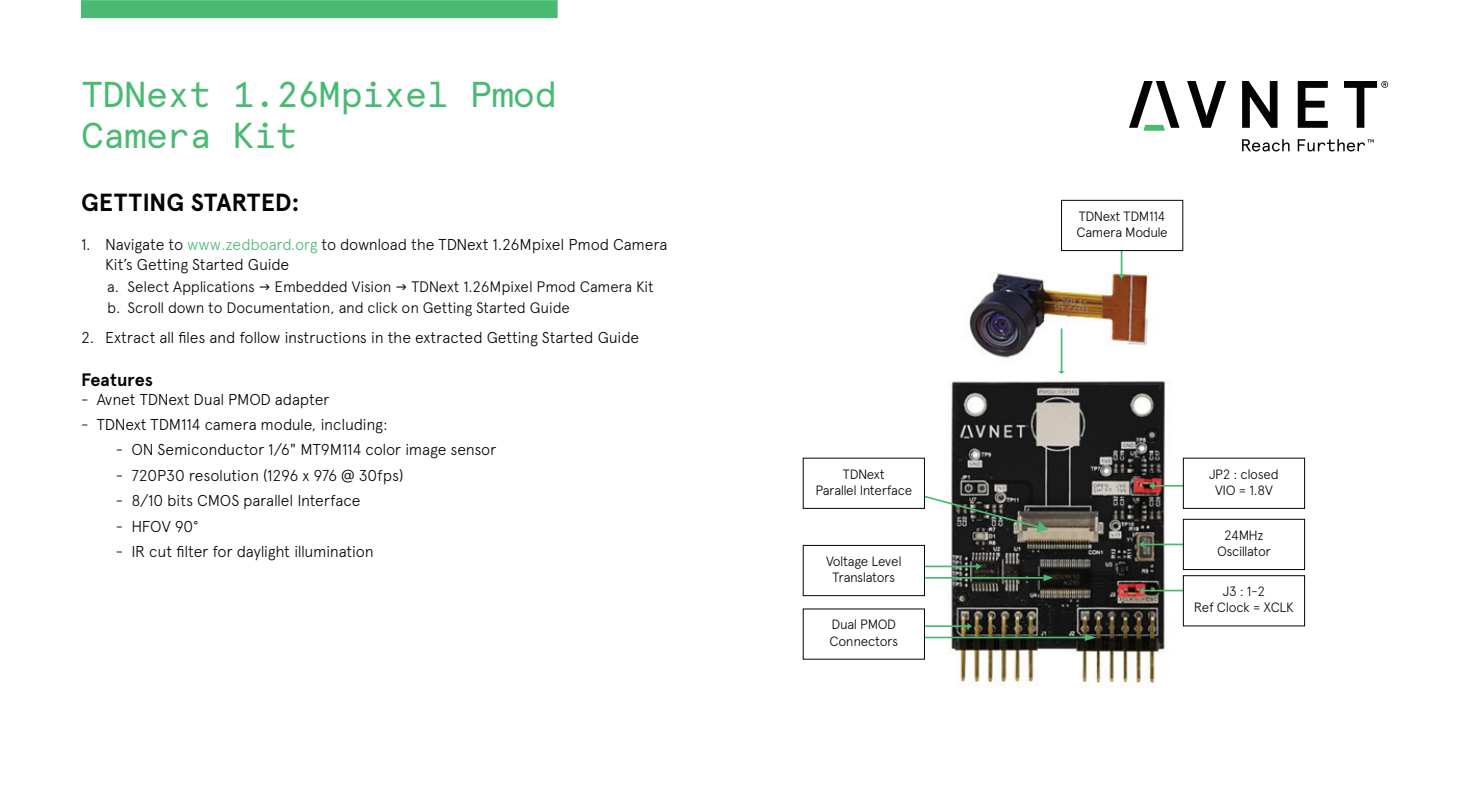
<style>
.page{position:relative;width:1458px;height:810px;background:#fff}
.page>*{position:absolute;margin:0;border:0;box-sizing:border-box;transform-origin:0 0}
.t1{font:36px/40.5px "Apercu Avnet Mono";letter-spacing:-.02em;color:#4aba73}
.t2{font:700 24.75px "Apercu Pro";letter-spacing:-.005em;color:#040503}
.t3{font:700 18px "Apercu Avnet";color:#040503}
.t4{font:300 15.75px/20.2px "Apercu Pro";letter-spacing:-.015em;color:#040503}
.t5{font:300 15.3px/21.2px "Apercu Pro";letter-spacing:-.01em;color:#040503}
.t6{font:300 13.5px/16.2px "Apercu Pro";letter-spacing:-.03em;color:#040503;text-align:center}
.s1{color:#4aba73}
.s2{font-family:"Apercu Avnet"}
</style>
<div class="page">
<img style="left:816px;top:240px;width:484px;height:444px">
<hr style="left:1121px;top:202px;width:1px;height:75px;background:#4aba73">
<svg style="left:1118px;top:274px;width:7px;height:5px"></svg>
<hr style="left:1061px;top:328px;width:1px;height:45px;background:#4aba73">
<svg style="left:1058px;top:371px;width:7px;height:3px"></svg>
<hr style="left:895px;top:566px;width:84px;height:1px;background:#4aba73">
<svg style="left:976px;top:563px;width:5px;height:7px"></svg>
<hr style="left:895px;top:577px;width:153px;height:2px;background:#4aba73">
<svg style="left:1044px;top:574px;width:9px;height:7px"></svg>
<hr style="left:895px;top:625px;width:75px;height:2px;background:#4aba73">
<svg style="left:967px;top:623px;width:5px;height:7px"></svg>
<hr style="left:895px;top:637px;width:196px;height:1px;background:#4aba73">
<svg style="left:1085px;top:634px;width:12px;height:7px"></svg>
<hr style="left:1152px;top:485px;width:74px;height:2px;background:#4aba73">
<svg style="left:1149px;top:482px;width:5px;height:7px"></svg>
<hr style="left:1141px;top:544px;width:75px;height:1px;background:#4aba73">
<svg style="left:1139px;top:541px;width:5px;height:7px"></svg>
<hr style="left:1141px;top:590px;width:75px;height:1px;background:#4aba73">
<svg style="left:1139px;top:587px;width:5px;height:7px"></svg>
<svg style="left:1183px;top:458px;width:122px;height:51px"></svg>
<svg style="left:1183px;top:519px;width:122px;height:107px"></svg>
<svg style="left:803px;top:458px;width:245px;height:75px"></svg>
<svg style="left:1061px;top:200px;width:122px;height:51px"></svg>
<svg style="left:803px;top:545px;width:122px;height:51px"></svg>
<svg style="left:803px;top:608px;width:122px;height:52px"></svg>
<svg style="left:1129px;top:81px;width:51px;height:50px"></svg>
<svg style="left:1298px;top:81px;width:30px;height:47px"></svg>
<svg style="left:1187px;top:81px;width:39px;height:47px"></svg>
<svg style="left:1242px;top:81px;width:36px;height:47px"></svg>
<svg style="left:1344px;top:81px;width:44px;height:47px"></svg>
<svg style="left:1242px;top:139px;width:48px;height:12px"></svg>
<svg style="left:1298px;top:139px;width:76px;height:12px"></svg>
<div style="left:81px;top:0;width:477px;height:18px;background:#4aba73"></div>
<h1 class="t1" style="left:81px;top:71px;width:477px">TDNext 1.26Mpixel Pmod<br>Camera Kit</h1>
<h2 class="t2" style="left:81px;top:184px;width:220px">GETTING STARTED:</h2>
<p class="t4" style="left:105px;top:233px;width:564px;text-indent:-24px">1. Navigate to <span class="s1">www.zedboard.org</span> to download the TDNext 1.26Mpixel Pmod Camera<br>Kit’s Getting Started Guide</p>
<p class="t5" style="left:107px;top:275px;width:149px">a. Select Applications</p>
<p class="t5" style="left:275px;top:275px;width:119px">Embedded Vision</p>
<p class="t5" style="left:107px;top:275px;width:548px;text-indent:304px">TDNext 1.26Mpixel Pmod Camera Kit b. Scroll down to Documentation, and click on Getting Started Guide</p>
<p class="t4" style="left:81px;top:326px;width:560px">2. Extract all files and follow instructions in the extracted Getting Started Guide</p>
<p class="t3" style="left:81px;top:366px;width:74px">Features</p>
<p class="t4" style="left:81px;top:388px;width:250px">- Avnet TDNext Dual PMOD adapter</p>
<p class="t4" style="left:81px;top:413px;width:308px">- TDNext TDM114 camera module, including:</p>
<p class="t4" style="left:116px;top:438px;width:382px"><span class="s2">-</span> ON Semiconductor 1/6" MT9M114 color image sensor</p>
<p class="t4" style="left:116px;top:464px;width:289px"><span class="s2">-</span> 720P30 resolution (1296 x 976 @ 30fps)</p>
<p class="t4" style="left:116px;top:489px;width:246px"><span class="s2">-</span> 8/10 bits CMOS parallel Interface</p>
<p class="t4" style="left:116px;top:515px;width:84px"><span class="s2">-</span> HFOV 90°</p>
<p class="t4" style="left:116px;top:540px;width:260px"><span class="s2">-</span> IR cut filter for daylight illumination</p>
<p class="t6" style="left:816px;top:465px;width:98px">TDNext<br>Parallel Interface</p>
<p class="t6" style="left:826px;top:552px;width:77px">Voltage Level<br>Translators</p>
<p class="t6" style="left:830px;top:615px;width:70px;text-align:left">Dual PMOD<br>Connectors</p>
<p class="t6" style="left:1077px;top:207px;width:93px;text-align:left">TDNext TDM114<br>Camera Module</p>
<p class="t6" style="left:1209px;top:465px;width:71px">JP2 : closed<br>VIO = 1.8V</p>
<p class="t6" style="left:1217px;top:526px;width:55px">24MHz<br>Oscillator</p>
<p class="t6" style="left:1194px;top:582px;width:101px">J3 : 1-2<br>Ref Clock = XCLK</p>
</div>
